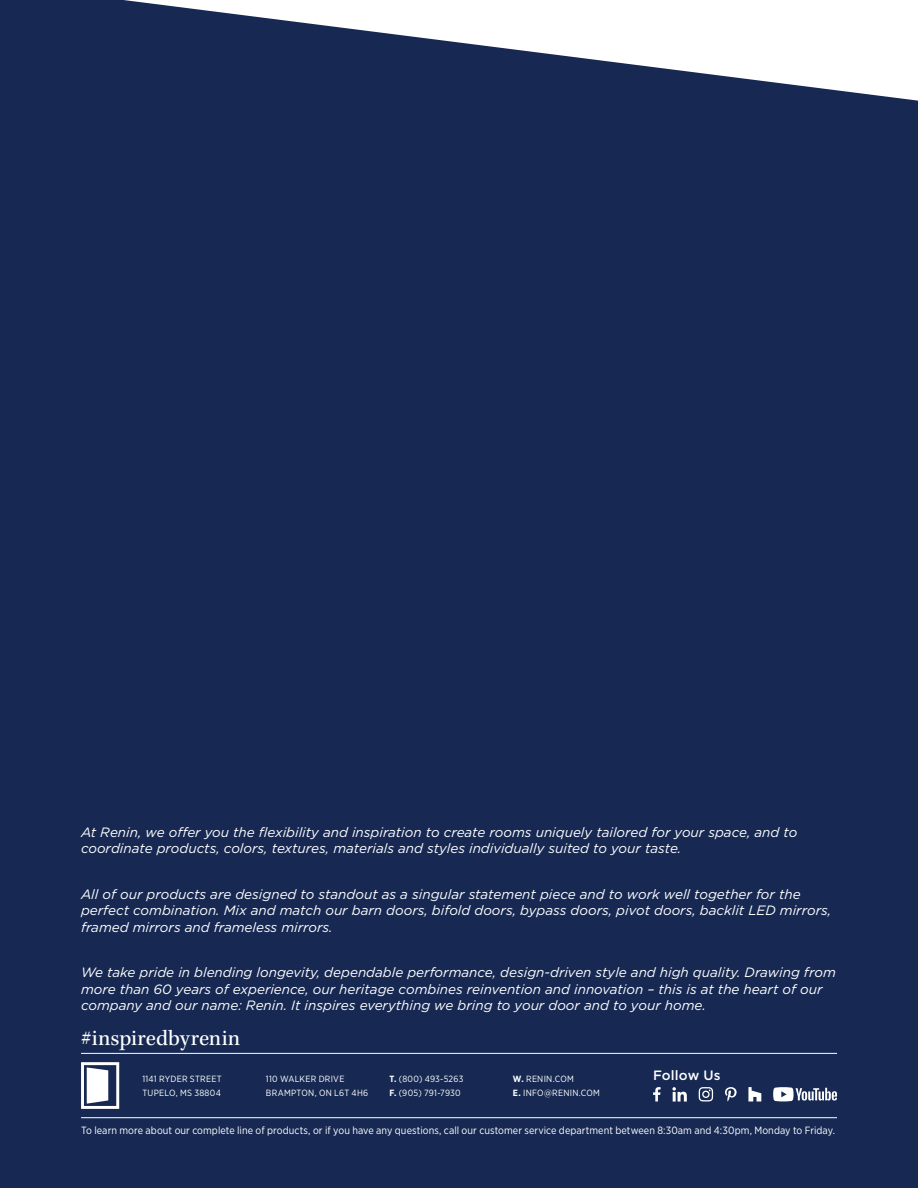
<style>
.page{position:relative;width:918px;height:1188px;background:#172953}
.page>*{position:absolute;margin:0;border:0;box-sizing:border-box;transform-origin:0 0}
.t1{font:22.5px "Kepler Std";color:#fff}
.t2{font:italic 13.5px/16.2px "Gotham";color:#fff}
.t3{font:500 13.5px "Gotham";letter-spacing:.01em;color:#fff}
.t4{font:10.5px "Gotham Narrow";letter-spacing:.005em;color:#fff}
.t5{font:9px/14.2px "Gotham Narrow";letter-spacing:.03em;color:#fff}
.s1{font-weight:700}
</style>
<div class="page">
<hr style="left:81px;top:1053px;width:756px;height:1px;background:#fff">
<hr style="left:81px;top:1117px;width:756px;height:1px;background:#fff">
<svg style="left:81px;top:1062px;width:38px;height:47px"></svg>
<svg style="left:653px;top:1087px;width:8px;height:14px"></svg>
<svg style="left:699px;top:1087px;width:14px;height:14px"></svg>
<svg style="left:672px;top:1087px;width:15px;height:15px"></svg>
<svg style="left:725px;top:1087px;width:12px;height:15px"></svg>
<svg style="left:748px;top:1087px;width:13px;height:14px"></svg>
<svg style="left:773px;top:1087px;width:64px;height:14px"></svg>
<p class="t2" style="left:81px;top:824px;width:718px">At Renin, we offer you the flexibility and inspiration to create rooms uniquely tailored for your space, and to coordinate products, colors, textures, materials and styles individually suited to your taste.</p>
<p class="t2" style="left:81px;top:886px;width:752px">All of our products are designed to standout as a singular statement piece and to work well together for the perfect combination. Mix and match our barn doors, bifold doors, bypass doors, pivot doors, backlit LED mirrors, framed mirrors and frameless mirrors.</p>
<p class="t2" style="left:81px;top:964px;width:756px">We take pride in blending longevity, dependable performance, design-driven style and high quality. Drawing from more than 60 years of experience, our heritage combines reinvention and innovation – this is at the heart of our company and our name: Renin. It inspires everything we bring to your door and to your home.</p>
<h1 class="t1" style="left:81px;top:1025px;width:161px">#inspiredbyrenin</h1>
<p class="t5" style="left:142px;top:1072px;width:81px">1141 RYDER STREET<br>TUPELO, MS 38804</p>
<p class="t5" style="left:266px;top:1072px;width:104px">110 WALKER DRIVE<br>BRAMPTON, ON L6T 4H6</p>
<p class="t5" style="left:389px;top:1072px;width:76px"><span class="s1">T.</span> (800) 493-5263<br><span class="s1">F.</span> (905) 791-7930</p>
<p class="t5" style="left:513px;top:1072px;width:89px"><span class="s1">W.</span> RENIN.COM<br><span class="s1">E.</span> INFO@RENIN.COM</p>
<p class="t3" style="left:653px;top:1066px;width:69px">Follow Us</p>
<p class="t4" style="left:81px;top:1124px;width:756px">To learn more about our complete line of products, or if you have any questions, call our customer service department between 8:30am and 4:30pm, Monday to Friday.</p>
</div>
